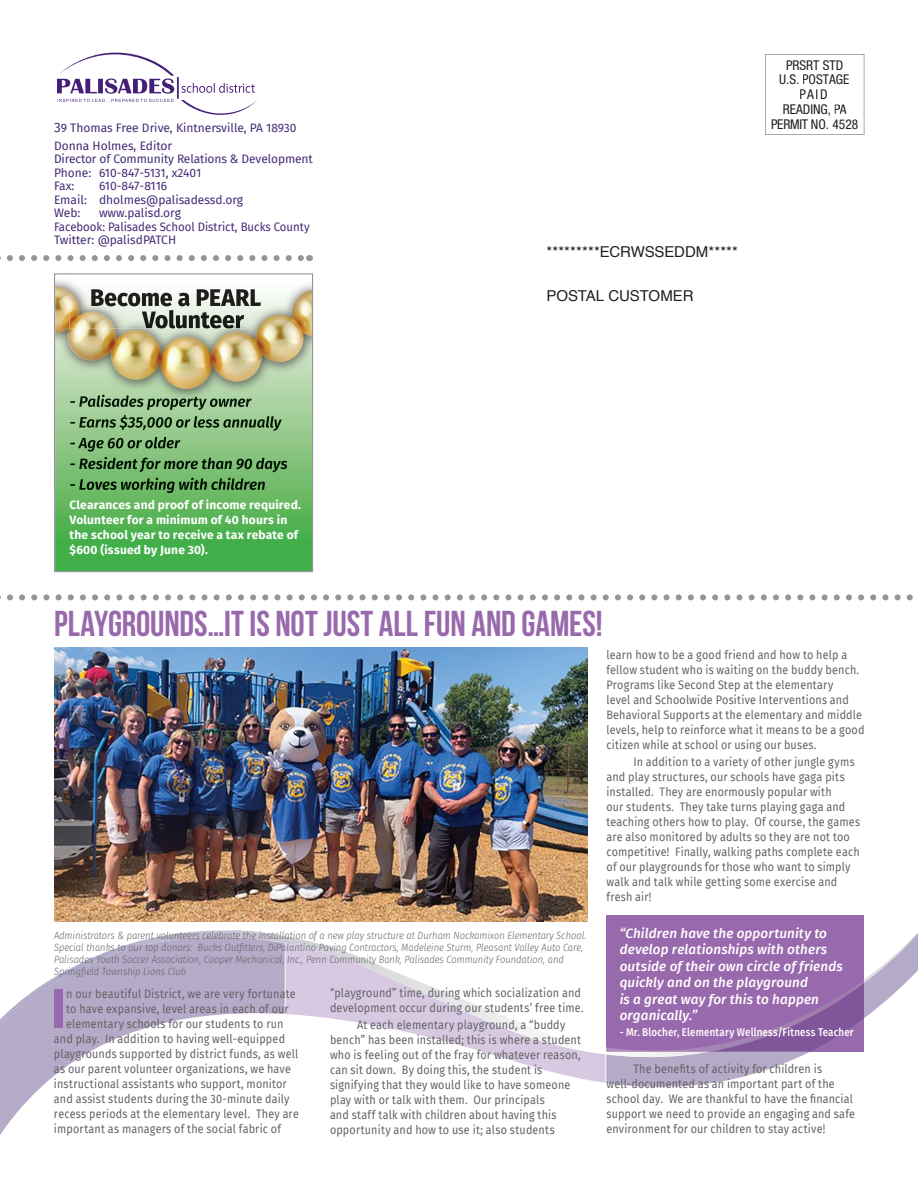
<style>
.page{position:relative;width:918px;height:1188px;background:#fff}
.page>*{position:absolute;margin:0;border:0;box-sizing:border-box;transform-origin:0 0}
.t1{font:600 55.35px "Fira Sans";color:#9969ad}
.t2{font:700 36px "Bebas Neue";letter-spacing:-.005em;color:#9969ad}
.t3{font:15px "Helvetica";letter-spacing:-.01em;color:#231f20}
.t4{font:italic 500 13.5px/16.5px "Fira Sans";letter-spacing:.01em;color:#fff}
.t5{font:condensed 13.5px/14.9px "Helvetica Neue";color:#231f20;text-align:center}
.t6{font:12px/15px "Fira Sans";letter-spacing:.015em;color:#636366;scale:.9 1}
.t7{font:12px/13.5px "Fira Sans";color:#462b77}
.t8{font:700 12px/15px "Fira Sans";letter-spacing:.015em;color:#fff}
.t9{font:500 11.25px "Fira Sans";letter-spacing:.015em;color:#fff;scale:.87 1}
.t10{font:italic 300 10.5px/12px "Fira Sans";color:#636366;scale:.89 1}
.s1{font-size:13.5px}
</style>
<div class="page">
<svg style="left:0;top:594px;width:913px;height:6px"></svg>
<svg style="left:0;top:255px;width:303px;height:6px"></svg>
<svg style="left:57px;top:53px;width:201px;height:62px"></svg>
<svg style="left:54px;top:273px;width:259px;height:299px;background:#93c081"></svg>
<svg style="left:70px;top:306px;width:15px;height:1px"></svg>
<img style="left:91px;top:289px;width:203px;height:17px">
<img style="left:70px;top:310px;width:174px;height:19px">
<img style="left:70px;top:406px;width:182px;height:4px">
<img style="left:70px;top:395px;width:182px;height:11px">
<img style="left:70px;top:415px;width:212px;height:16px">
<img style="left:70px;top:437px;width:110px;height:15px">
<img style="left:70px;top:457px;width:217px;height:15px">
<img style="left:70px;top:478px;width:195px;height:15px">
<div style="left:606px;top:915px;width:258px;height:137px;background:#9969ad"></div>
<svg style="left:606px;top:1052px;width:203px;height:35px;fill:#b5aac7"></svg>
<svg style="left:437px;top:1039px;width:168px;height:44px"></svg>
<svg style="left:0;top:1039px;width:115px;height:96px"></svg>
<svg style="left:0;top:930px;width:918px;height:109px"></svg>
<svg style="left:606px;top:980px;width:258px;height:72px"></svg>
<svg style="left:487px;top:1013px;width:34px;height:14px"></svg>
<img style="left:54px;top:648px;width:534px;height:274px">
<svg style="left:765px;top:54px;width:99px;height:81px"></svg>
<p class="t7" style="left:54px;top:118px;width:244px;line-height:18px"><span class="s1">3</span>9 Thomas Free Drive, Kintnersville, PA 18930<br>Donna Holmes, Editor</p>
<p class="t7" style="left:54px;top:152px;width:260px">Director of Community Relations &amp; Development<br>Phone: 610-847-5131, x2401<br>Fax:</p>
<p class="t7" style="left:54px;top:179px;width:191px;text-indent:45px">610-847-8116<br>Email: dholmes@palisadessd.org<br>Web:</p>
<p class="t7" style="left:54px;top:206px;width:257px;text-indent:45px">www.palisd.org<br>Facebook: Palisades School District, Bucks County<br>Twitter: @palisdPATCH</p>
<p class="t5" style="left:771px;top:57px;width:89px">PRSRT STD<br>U.S. POSTAGE<br>PAID<br>READING, PA<br>PERMIT NO. 4528</p>
<p class="t3" style="left:546px;top:241px;width:193px">*********ECRWSSEDDM*****</p>
<p class="t3" style="left:546px;top:284px;width:149px">POSTAL CUSTOMER</p>
<p class="t8" style="left:70px;top:496px;width:233px">Clearances and proof of income required.<br>Volunteer for a minimum of 40 hours in the school year to receive a tax rebate of $600 (issued by June 30).</p>
<h2 class="t2" style="left:54px;top:603px;width:550px">PLAYGROUNDS…IT IS NOT JUST ALL FUN AND GAMES!</h2>
<p class="t10" style="left:54px;top:929px;width:600px">Administrators &amp; parent volunteers celebrate the installation of a new play structure at Durham Nockamixon Elementary School.<br>Special thanks to our top donors: Bucks Outfitters, DiPalantino Paving Contractors, Madeleine Sturm, Pleasant Valley Auto Care, Palisades Youth Soccer Association, Cooper Mechanical, Inc., Penn Community Bank, Palisades Community Foundation, and Springfield Township Lions Club</p>
<h1 class="t1" style="left:50px;top:963px;width:18px">I</h1>
<p class="t6" style="left:66px;top:986px;width:257px">n our beautiful District, we are very fortunate</p>
<p class="t6" style="left:66px;top:1001px;width:249px">to have expansive, level areas in each of our</p>
<p class="t6" style="left:66px;top:1016px;width:243px">elementary schools for our students to run</p>
<p class="t6" style="left:54px;top:1031px;width:258px">and play. In addition to having well-equipped</p>
<p class="t6" style="left:54px;top:1046px;width:273px">playgrounds supported by district funds, as well</p>
<p class="t6" style="left:54px;top:1061px;width:265px">as our parent volunteer organizations, we have</p>
<p class="t6" style="left:54px;top:1076px;width:260px">instructional assistants who support, monitor</p>
<p class="t6" style="left:54px;top:1091px;width:263px">and assist students during the 30-minute daily</p>
<p class="t6" style="left:54px;top:1106px;width:274px">recess periods at the elementary level. They are</p>
<p class="t6" style="left:54px;top:1121px;width:254px">important as managers of the social fabric of</p>
<p class="t6" style="left:330px;top:985px;width:283px">“playground” time, during which socialization and development occur during our students’ free time.</p>
<p class="t6" style="left:330px;top:1017px;width:280px;text-indent:27px">At each elementary playground, a “buddy bench” has been installed; this is where a student who is feeling out of the fray for whatever reason, can sit down. By doing this, the student is signifying that they would like to have someone play with or talk with them. Our principals<br>and staff talk with children about having this opportunity and how to use it; also students</p>
<p class="t6" style="left:606px;top:647px;width:288px">learn how to be a good friend and how to help a fellow student who is waiting on the buddy bench.<br>Programs like Second Step at the elementary<br>level and Schoolwide Positive Interventions and Behavioral Supports at the elementary and middle levels, help to reinforce what it means to be a good citizen while at school or using our buses.</p>
<p class="t6" style="left:606px;top:754px;width:283px;text-indent:27px">In addition to a variety of other jungle gyms and play structures, our schools have gaga pits installed. They are enormously popular with<br>our students. They take turns playing gaga and teaching others how to play. Of course, the games are also monitored by adults so they are not too competitive! Finally, walking paths complete each of our playgrounds for those who want to simply walk and talk while getting some exercise and fresh air!</p>
<p class="t4" style="left:620px;top:924px;width:225px">“Children have the opportunity to develop relationships with others outside of their own circle of friends quickly and on the playground<br>is a great way for this to happen organically.”</p>
<p class="t9" style="left:620px;top:1023px;width:271px">- Mr. Blocher, Elementary Wellness/Fitness Teacher</p>
<p class="t6" style="left:606px;top:1061px;width:278px;text-indent:27px">The benefits of activity for children is well-documented as an important part of the school day. We are thankful to have the financial support we need to provide an engaging and safe environment for our children to stay active!</p>
</div>
